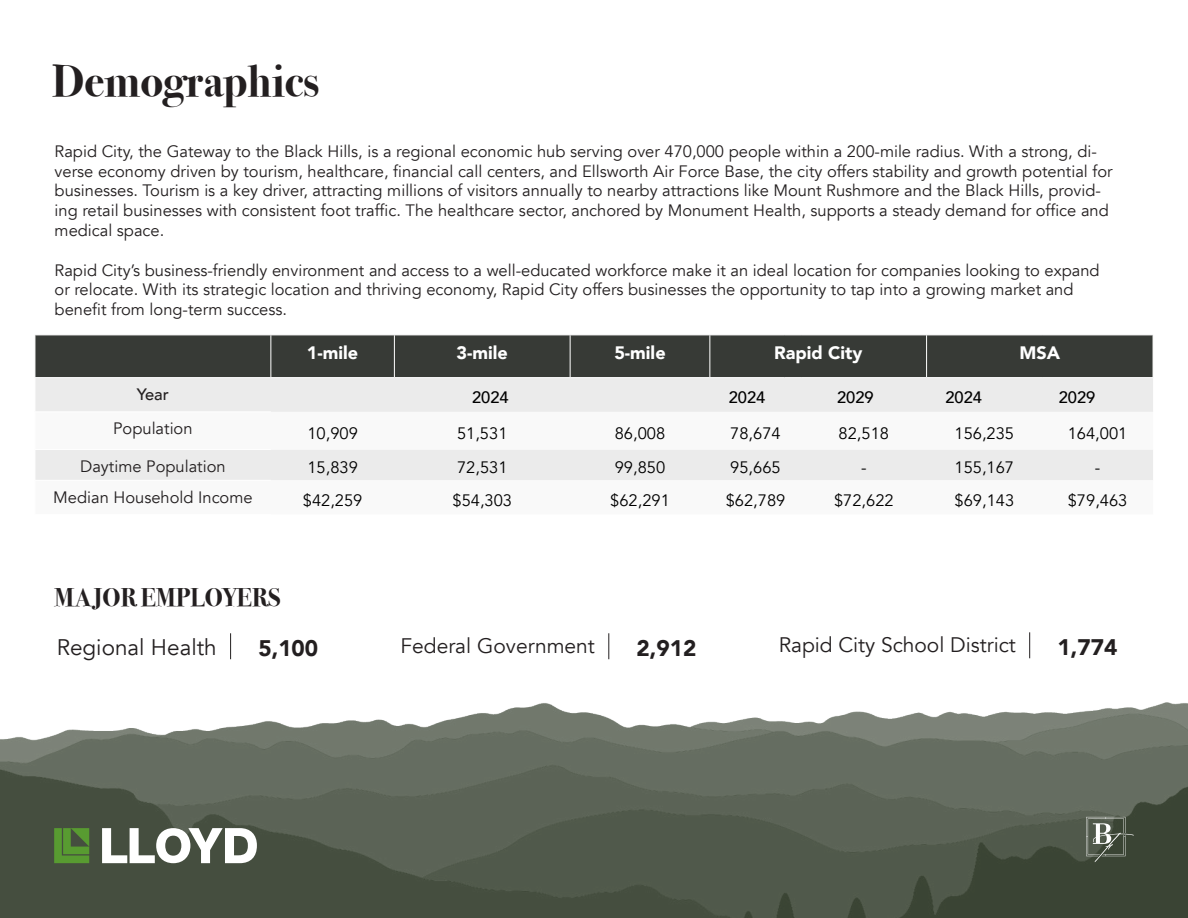
<style>
.page{position:relative;width:1188px;height:918px;background:#fff}
.page>*{position:absolute;margin:0;border:0;box-sizing:border-box;transform-origin:0 0}
.t1{font:700 45px "Bodoni Svty Two ITCTT";color:#231f20}
.t2{font:700 25.5px "Bodoni Svty Two ITCTT";color:#231f20}
.t3{font:900 22.5px "Avenir";color:#231f20}
.t4{font:22.5px "Avenir";color:#231f20}
.t5{font:21px "Avenir";color:#231f20}
.t6{font:900 18px "Avenir";color:#fff}
.t7{font:16.5px/19.8px "Avenir";color:#231f20}
.t8{font:16.5px "Avenir";color:#000}
.t9{font:500 16.5px "Avenir";color:#000}
.t10{font:500 16.5px "Avenir";color:#231f20}
</style>
<div class="page">
<div style="left:36px;top:336px;width:1117px;height:41px;background:#373a36"></div>
<div style="left:36px;top:378px;width:1117px;height:34px;background:#ebebeb"></div>
<div style="left:36px;top:450px;width:1117px;height:30px;background:#ebebeb"></div>
<hr style="left:35px;top:411px;width:236px;height:1px;background:#fff">
<hr style="left:270px;top:335px;width:1px;height:42px;background:#fff">
<hr style="left:394px;top:335px;width:1px;height:42px;background:#fff">
<hr style="left:570px;top:335px;width:1px;height:42px;background:#fff">
<hr style="left:709px;top:335px;width:1px;height:42px;background:#fff">
<svg style="left:784px;top:335px;width:17px;height:1px"></svg>
<hr style="left:926px;top:335px;width:1px;height:42px;background:#fff">
<svg style="left:784px;top:377px;width:17px;height:1px"></svg>
<svg style="left:230px;top:633px;width:1px;height:26px"></svg>
<svg style="left:608px;top:633px;width:1px;height:26px"></svg>
<svg style="left:1029px;top:632px;width:1px;height:26px"></svg>
<img style="left:1px;top:702px;width:1187px;height:216px">
<svg style="left:54px;top:828px;width:35px;height:35px"></svg>
<svg style="left:102px;top:828px;width:155px;height:35px"></svg>
<svg style="left:1086px;top:817px;width:48px;height:45px;background:#61695c"></svg>
<p class="t1" style="left:52px;top:43px;width:268px">Demographics</p>
<p class="t7" style="left:55px;top:142px;width:1060px">Rapid City, the Gateway to the Black Hills, is a regional economic hub serving over 470,000 people within a 200-mile radius. With a strong, di&shy;verse economy driven by tourism, healthcare, financial call centers, and Ellsworth Air Force Base, the city offers stability and growth potential for businesses. Tourism is a key driver, attracting millions of visitors annually to nearby attractions like Mount Rushmore and the Black Hills, provid&shy;ing retail businesses with consistent foot traffic. The healthcare sector, anchored by Monument Health, supports a steady demand for office and medical space.</p>
<p class="t7" style="left:55px;top:260px;width:1047px">Rapid City’s business-friendly environment and access to a well-educated workforce make it an ideal location for companies looking to expand or relocate. With its strategic location and thriving economy, Rapid City offers businesses the opportunity to tap into a growing market and benefit from long-term success.</p>
<p class="t6" style="left:307px;top:337px;width:53px">1-mile</p>
<p class="t6" style="left:457px;top:337px;width:53px">3-mile</p>
<p class="t6" style="left:614px;top:337px;width:53px">5-mile</p>
<p class="t6" style="left:774px;top:337px;width:90px">Rapid City</p>
<p class="t6" style="left:1019px;top:337px;width:42px">MSA</p>
<p class="t10" style="left:137px;top:380px;width:34px">Year</p>
<p class="t9" style="left:472px;top:383px;width:38px">2024</p>
<p class="t9" style="left:729px;top:383px;width:38px">2024</p>
<p class="t9" style="left:837px;top:383px;width:38px">2029</p>
<p class="t9" style="left:945px;top:383px;width:38px">2024</p>
<p class="t9" style="left:1059px;top:383px;width:38px">2029</p>
<p class="t7" style="left:113px;top:419px;width:81px">Population</p>
<p class="t8" style="left:307px;top:423px;width:52px">10,909</p>
<p class="t8" style="left:457px;top:423px;width:52px">51,531</p>
<p class="t8" style="left:615px;top:423px;width:52px">86,008</p>
<p class="t8" style="left:730px;top:423px;width:52px">78,674</p>
<p class="t8" style="left:839px;top:423px;width:52px">82,518</p>
<p class="t8" style="left:955px;top:423px;width:61px">156,235</p>
<p class="t8" style="left:1068px;top:423px;width:61px">164,001</p>
<p class="t7" style="left:80px;top:457px;width:147px">Daytime Population</p>
<p class="t8" style="left:307px;top:458px;width:52px">15,839</p>
<p class="t8" style="left:457px;top:458px;width:52px">72,531</p>
<p class="t8" style="left:615px;top:458px;width:52px">99,850</p>
<p class="t8" style="left:730px;top:458px;width:52px">95,665</p>
<p class="t8" style="left:861px;top:458px;width:7px">-</p>
<p class="t8" style="left:955px;top:458px;width:61px">155,167</p>
<p class="t8" style="left:1095px;top:458px;width:7px">-</p>
<p class="t7" style="left:53px;top:488px;width:201px">Median Household Income</p>
<p class="t8" style="left:303px;top:490px;width:61px">$42,259</p>
<p class="t8" style="left:453px;top:490px;width:61px">$54,303</p>
<p class="t8" style="left:610px;top:490px;width:61px">$62,291</p>
<p class="t8" style="left:726px;top:490px;width:61px">$62,789</p>
<p class="t8" style="left:834px;top:490px;width:61px">$72,622</p>
<p class="t8" style="left:955px;top:490px;width:61px">$69,143</p>
<p class="t8" style="left:1068px;top:490px;width:61px">$79,463</p>
<p class="t2" style="left:55px;top:577px;width:228px">MAJOR EMPLOYERS</p>
<p class="t4" style="left:57px;top:634px;width:161px">Regional Health</p>
<p class="t3" style="left:258px;top:629px;width:61px">5,100</p>
<p class="t5" style="left:400px;top:634px;width:196px">Federal Government</p>
<p class="t3" style="left:637px;top:629px;width:61px">2,912</p>
<p class="t5" style="left:779px;top:633px;width:239px">Rapid City School District</p>
<p class="t3" style="left:1057px;top:628px;width:61px">1,774</p>
</div>
